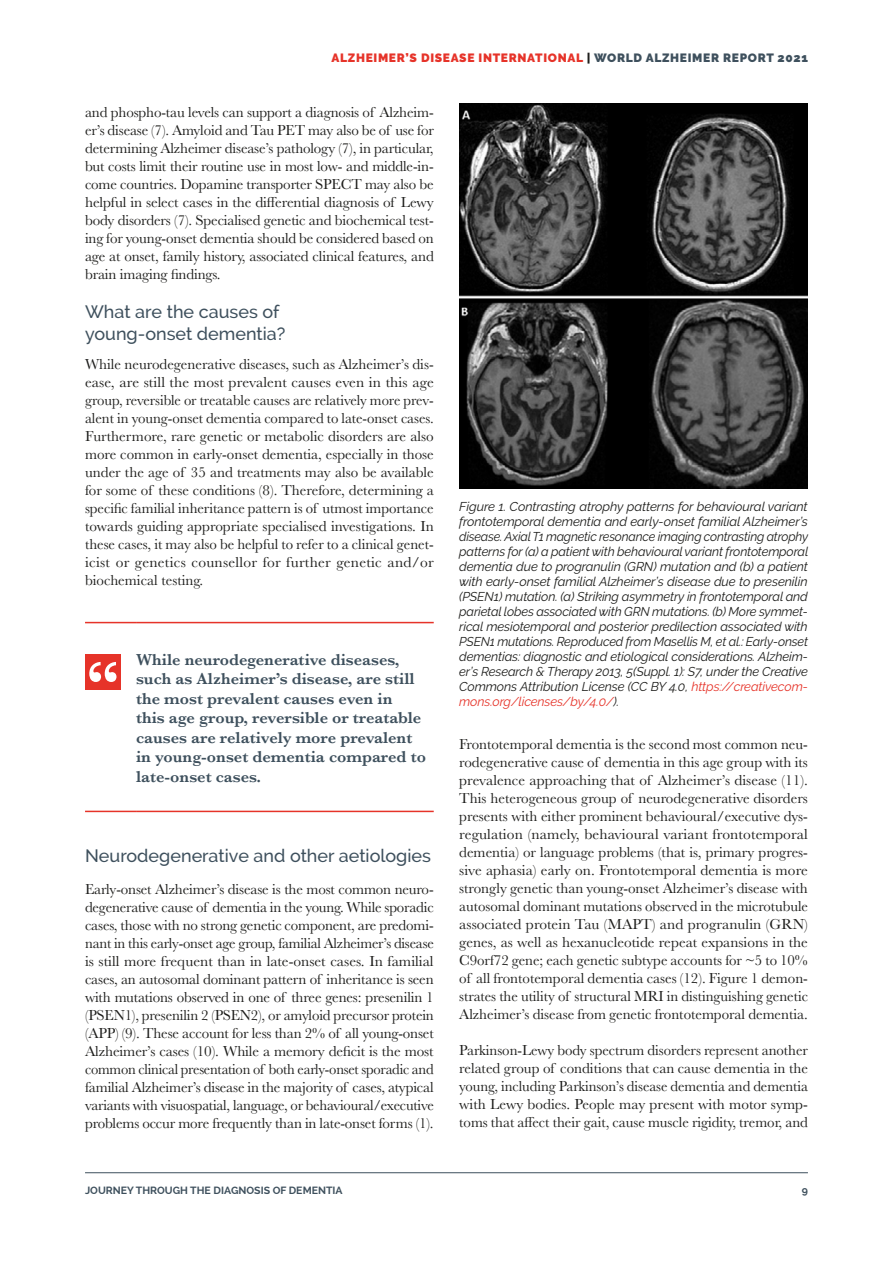
<style>
.page{position:relative;width:893px;height:1263px;background:#fff}
.page>*{position:absolute;margin:0;border:0;box-sizing:border-box;transform-origin:0 0}
.H3_two_lines{font:500 18px/21.6px "Raleway";color:#3e505d}
.body{font:600 16.5px/19.5px "Baskerville";color:#3e505d}
.body_essay{font:15px/18px "Baskerville";color:#1d1d1b;text-align:justify}
.t1{font:italic 12.75px/15px "Raleway";letter-spacing:-.01em;color:#1d1d1b;text-align:justify}
.t2{font:900 12px "Raleway";letter-spacing:.055em;color:#e63329}
.t3{font:700 10.5px "Raleway";color:#3e505d}
.s1{color:#1d1d1b}
.s2{color:#3e505d}
.s3{color:#e63329}
</style>
<div class="page">
<hr style="left:85px;top:1172px;width:723px;height:1px;background:#3e505d">
<hr style="left:85px;top:622px;width:51px;height:1px;background:#e63329">
<hr style="left:136px;top:622px;width:298px;height:1px;background:#e63329">
<hr style="left:85px;top:811px;width:51px;height:1px;background:#e63329">
<hr style="left:136px;top:811px;width:298px;height:1px;background:#e63329">
<div style="left:85px;top:654px;width:36px;height:36px;background:#e63329"></div>
<svg style="left:89px;top:662px;width:27px;height:20px"></svg>
<img style="left:459px;top:103px;width:349px;height:386px">
<p class="t2" style="left:332px;top:51px;width:478px">ALZHEIMER’S DISEASE INTERNATIONAL <span class="s1">|</span> <span class="s2">WORLD ALZHEIMER REPORT 2021</span></p>
<p class="body_essay" style="left:85px;top:103px;width:350px">and phospho-tau levels can support a diagnosis of Alzheim&shy;er’s disease (7). Amyloid and Tau PET may also be of use for determining Alzheimer disease’s pathology (7), in particular, but costs limit their routine use in most low- and middle-in&shy;come countries. Dopamine transporter SPECT may also be helpful in select cases in the differential diagnosis of Lewy body disorders (7). Specialised genetic and biochemical test&shy;ing for young-onset dementia should be considered based on age at onset, family history, associated clinical features, and brain imaging findings.</p>
<h3 class="H3_two_lines" style="left:85px;top:301px;width:202px">What are the causes of young-onset dementia?</h3>
<p class="body_essay" style="left:85px;top:355px;width:350px">While neurodegenerative diseases, such as Alzheimer’s dis&shy;ease, are still the most prevalent causes even in this age group, reversible or treatable causes are relatively more prev&shy;alent in young-onset dementia compared to late-onset cases.<br>Furthermore, rare genetic or metabolic disorders are also more common in early-onset dementia, especially in those under the age of 35 and treatments may also be available for some of these conditions (8). Therefore, determining a specific familial inheritance pattern is of utmost importance towards guiding appropriate specialised investigations. In these cases, it may also be helpful to refer to a clinical genet&shy;icist or genetics counsellor for further genetic and/or biochemical testing.</p>
<p class="body" style="left:136px;top:649px;width:291px">While neurodegenerative diseases, such as Alzheimer’s disease, are still the most prevalent causes even in<br>this age group, reversible or treatable causes are relatively more prevalent in young-onset dementia compared to late-onset cases.</p>
<h3 class="H3_two_lines" style="left:85px;top:845px;width:347px">Neurodegenerative and other aetiologies</h3>
<p class="body_essay" style="left:85px;top:880px;width:350px">Early-onset Alzheimer’s disease is the most common neuro&shy;degenerative cause of dementia in the young. While sporadic cases, those with no strong genetic component, are predomi&shy;nant in this early-onset age group, familial Alzheimer’s disease is still more frequent than in late-onset cases. In familial cases, an autosomal dominant pattern of inheritance is seen with mutations observed in one of three genes: presenilin 1 (PSEN1), presenilin 2 (PSEN2), or amyloid precursor protein (APP) (9). These account for less than 2% of all young-onset Alzheimer’s cases (10). While a memory deficit is the most common clinical presentation of both early-onset sporadic and familial Alzheimer’s disease in the majority of cases, atypical variants with visuospatial, language, or behavioural/executive problems occur more frequently than in late-onset forms (1).</p>
<p class="t1" style="left:459px;top:499px;width:351px">Figure 1. Contrasting atrophy patterns for behavioural variant frontotemporal dementia and early-onset familial Alzheimer’s disease. Axial T1 magnetic resonance imaging contrasting atrophy patterns for (a) a patient with behavioural variant frontotemporal dementia due to progranulin (GRN) mutation and (b) a patient with early-onset familial Alzheimer’s disease due to presenilin (PSEN1) mutation. (a) Striking asymmetry in frontotemporal and parietal lobes associated with GRN mutations. (b) More symmet&shy;rical mesiotemporal and posterior predilection associated with PSEN1 mutations. Reproduced from Masellis M, et al.: Early-onset dementias: diagnostic and etiological considerations. Alzheim&shy;er’s Research &amp; Therapy 2013, 5(Suppl. 1): S7, under the Creative Commons Attribution License (CC BY 4.0, <span class="s3">https://creativecom&shy;mons.org/licenses/by/4.0/</span>).</p>
<p class="body_essay" style="left:459px;top:736px;width:350px">Frontotemporal dementia is the second most common neu&shy;rodegenerative cause of dementia in this age group with its prevalence approaching that of Alzheimer’s disease (11).<br>This heterogeneous group of neurodegenerative disorders presents with either prominent behavioural/executive dys&shy;regulation (namely, behavioural variant frontotemporal dementia) or language problems (that is, primary progres&shy;sive aphasia) early on. Frontotemporal dementia is more strongly genetic than young-onset Alzheimer’s disease with autosomal dominant mutations observed in the microtubule associated protein Tau (MAPT) and progranulin (GRN) genes, as well as hexanucleotide repeat expansions in the C9orf72 gene; each genetic subtype accounts for ~5 to 10% of all frontotemporal dementia cases (12). Figure 1 demon&shy;strates the utility of structural MRI in distinguishing genetic Alzheimer’s disease from genetic frontotemporal dementia.</p>
<p class="body_essay" style="left:459px;top:1042px;width:350px">Parkinson-Lewy body spectrum disorders represent another related group of conditions that can cause dementia in the young, including Parkinson’s disease dementia and dementia with Lewy bodies. People may present with motor symp&shy;toms that affect their gait, cause muscle rigidity, tremor, and</p>
<p class="t3" style="left:85px;top:1184px;width:259px">JOURNEY THROUGH THE DIAGNOSIS OF DEMENTIA</p>
<p class="t3" style="left:802px;top:1184px;width:8px">9</p>
</div>
